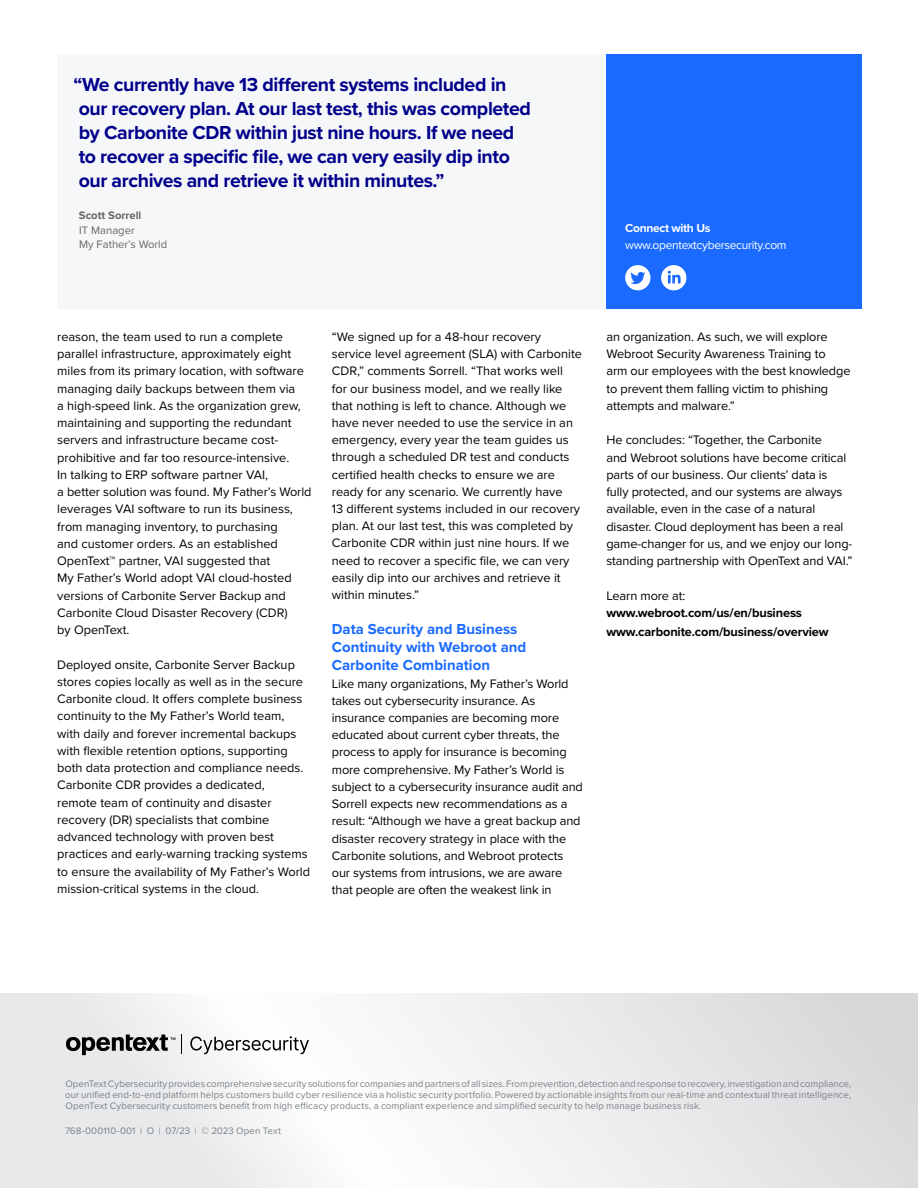
<style>
.page{position:relative;width:918px;height:1188px;background:#fff}
.page>*{position:absolute;margin:0;border:0;box-sizing:border-box;transform-origin:0 0}
.Pull_Quote_Screamer{font:700 19.5px/24px "Proxima Nova";letter-spacing:-.02em;color:#00008b}
.Header_b_Level1{font:700 15px/18px "Proxima Nova";color:#1a6aff}
.Body_c_8_5_11_5{font:12.75px/17.2px "Proxima Nova";color:#000}
.Body_c_8_5_11_5-2{font:700 12.75px "Proxima Nova";letter-spacing:-.01em;color:#000}
.Contact_White{font:12px "Proxima Nova";letter-spacing:-.025em;color:#fff}
.Contact_White-2{font:700 12px "Proxima Nova";letter-spacing:-.025em;color:#fff}
.t1{font:11.25px "Proxima Nova";color:#656668}
.t2{font:700 11.25px "Proxima Nova";color:#656668}
.Boilerplate_-_copy{font:9.75px/11.2px "Proxima Nova";letter-spacing:.01em;color:#7b8289;text-align:justify}
</style>
<div class="page">
<div style="left:57px;top:54px;width:804px;height:254px;background:#f5f7f8"></div>
<svg style="left:0;top:994px;width:918px;height:194px"></svg>
<svg style="left:66px;top:1035px;width:109px;height:20px;background:#89898a"></svg>
<svg style="left:190px;top:1036px;width:119px;height:18px"></svg>
<svg style="left:181px;top:1035px;width:1px;height:19px"></svg>
<div style="left:606px;top:54px;width:256px;height:254px;background:#1a6aff"></div>
<div style="left:661px;top:265px;width:25px;height:25px;background:#fff;border-radius:13px"></div>
<svg style="left:668px;top:271px;width:13px;height:12px"></svg>
<div style="left:625px;top:265px;width:25px;height:25px;background:#fff;border-radius:13px"></div>
<svg style="left:630px;top:272px;width:15px;height:12px"></svg>
<p class="Pull_Quote_Screamer" style="left:74px;top:72px;width:459px">“We currently have 13 different systems included in our recovery plan. At our last test, this was completed by Carbonite CDR within just nine hours. If we need to recover a specific file, we can very easily dip into our archives and retrieve it within minutes.”</p>
<p class="t2" style="left:79px;top:207px;width:64px">Scott Sorrell</p>
<p class="t1" style="left:79px;top:222px;width:57px">IT Manager</p>
<p class="t1" style="left:79px;top:236px;width:90px">My Father’s World</p>
<p class="Contact_White-2" style="left:625px;top:219px;width:87px">Connect with Us</p>
<p class="Contact_White" style="left:625px;top:236px;width:163px">www.opentextcybersecurity.com</p>
<p class="Body_c_8_5_11_5" style="left:57px;top:328px;width:256px">reason, the team used to run a complete parallel infrastructure, approximately eight miles from its primary location, with software managing daily backups between them via<br>a high-speed link. As the organization grew, maintaining and supporting the redundant servers and infrastructure became cost&shy;prohibitive and far too resource-intensive.<br>In talking to ERP software partner VAI,<br>a better solution was found. My Father’s World leverages VAI software to run its business, from managing inventory, to purchasing<br>and customer orders. As an established OpenText™ partner, VAI suggested that<br>My Father’s World adopt VAI cloud-hosted versions of Carbonite Server Backup and Carbonite Cloud Disaster Recovery (CDR)<br>by OpenText.</p>
<p class="Body_c_8_5_11_5" style="left:57px;top:655px;width:254px">Deployed onsite, Carbonite Server Backup stores copies locally as well as in the secure Carbonite cloud. It offers complete business continuity to the My Father’s World team, with daily and forever incremental backups with flexible retention options, supporting both data protection and compliance needs.<br>Carbonite CDR provides a dedicated,<br>remote team of continuity and disaster recovery (DR) specialists that combine advanced technology with proven best practices and early-warning tracking systems to ensure the availability of My Father’s World mission-critical systems in the cloud.</p>
<p class="Body_c_8_5_11_5" style="left:332px;top:328px;width:252px">“We signed up for a 48-hour recovery service level agreement (SLA) with Carbonite CDR,” comments Sorrell. “That works well<br>for our business model, and we really like that nothing is left to chance. Although we have never needed to use the service in an emergency, every year the team guides us through a scheduled DR test and conducts certified health checks to ensure we are ready for any scenario. We currently have<br>13 different systems included in our recovery plan. At our last test, this was completed by Carbonite CDR within just nine hours. If we need to recover a specific file, we can very easily dip into our archives and retrieve it within minutes.”</p>
<p class="Header_b_Level1" style="left:332px;top:620px;width:196px">Data Security and Business<br>Continuity with Webroot and<br>Carbonite Combination</p>
<p class="Body_c_8_5_11_5" style="left:332px;top:674px;width:253px">Like many organizations, My Father’s World takes out cybersecurity insurance. As insurance companies are becoming more educated about current cyber threats, the process to apply for insurance is becoming more comprehensive. My Father’s World is subject to a cybersecurity insurance audit and Sorrell expects new recommendations as a result: “Although we have a great backup and disaster recovery strategy in place with the Carbonite solutions, and Webroot protects our systems from intrusions, we are aware that people are often the weakest link in</p>
<p class="Body_c_8_5_11_5" style="left:606px;top:328px;width:246px">an organization. As such, we will explore Webroot Security Awareness Training to<br>arm our employees with the best knowledge to prevent them falling victim to phishing attempts and malware.”</p>
<p class="Body_c_8_5_11_5" style="left:606px;top:431px;width:248px">He concludes: “Together, the Carbonite<br>and Webroot solutions have become critical parts of our business. Our clients’ data is fully protected, and our systems are always available, even in the case of a natural disaster. Cloud deployment has been a real game-changer for us, and we enjoy our long&shy;standing partnership with OpenText and VAI.”</p>
<p class="Body_c_8_5_11_5" style="left:606px;top:586px;width:80px">Learn more at:</p>
<p class="Body_c_8_5_11_5-2" style="left:606px;top:603px;width:197px">www.webroot.com/us/en/business</p>
<p class="Body_c_8_5_11_5-2" style="left:606px;top:623px;width:224px">www.carbonite.com/business/overview</p>
<p class="Boilerplate_-_copy" style="left:65px;top:1077px;width:788px">OpenText Cybersecurity provides comprehensive security solutions for companies and partners of all sizes. From prevention, detection and response to recovery, investigation and compliance, our unified end-to-end platform helps customers build cyber resilience via a holistic security portfolio. Powered by actionable insights from our real-time and contextual threat intelligence, OpenText Cybersecurity customers benefit from high efficacy products, a compliant experience and simplified security to help manage business risk.</p>
<p class="Boilerplate_-_copy" style="left:65px;top:1125px;width:217px">768-000110-001 | O | 07/23 | © 2023 Open Text</p>
</div>
